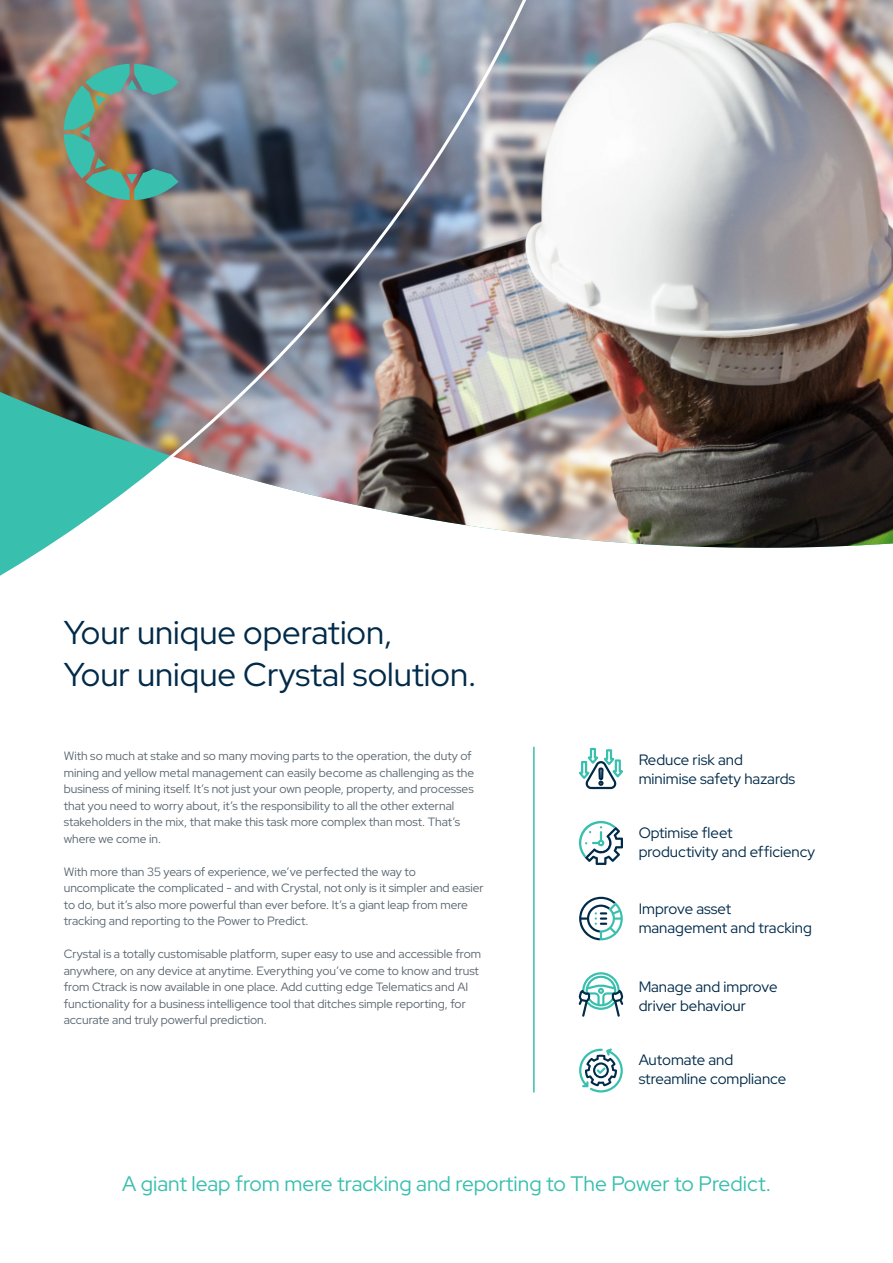
<style>
.page{position:relative;width:893px;height:1263px;background:#fff}
.page>*{position:absolute;margin:0;border:0;box-sizing:border-box;transform-origin:0 0}
.Sub_Heading{font:33px/42px "Red Hat Display";color:#002a49}
.t1{font:21px "Red Hat Display";color:#38bfae}
.Feature_heading{font:15px/19.5px "Red Hat Display";color:#002a49}
.Crystal_Bodycopy{font:12px/16.5px "Red Hat Display";color:#5a6670}
</style>
<div class="page">
<hr style="left:533px;top:747px;width:2px;height:345px;background:#38bfae">
<svg style="left:579px;top:1048px;width:44px;height:44px"></svg>
<svg style="left:579px;top:821px;width:44px;height:44px"></svg>
<svg style="left:579px;top:748px;width:44px;height:41px"></svg>
<svg style="left:579px;top:972px;width:44px;height:45px"></svg>
<svg style="left:579px;top:897px;width:44px;height:43px"></svg>
<img style="left:562px;top:0;width:331px;height:548px">
<img style="left:0;top:0;width:562px;height:576px">
<img style="left:64px;top:64px;width:115px;height:136px">
<p class="Sub_Heading" style="left:64px;top:610px;width:414px">Your unique operation,<br>Your unique Crystal solution.</p>
<p class="Crystal_Bodycopy" style="left:64px;top:747px;width:412px">With so much at stake and so many moving parts to the operation, the duty of mining and yellow metal management can easily become as challenging as the business of mining itself. It’s not just your own people, property, and processes that you need to worry about, it’s the responsibility to all the other external stakeholders in the mix, that make this task more complex than most. That’s where we come in.</p>
<p class="Crystal_Bodycopy" style="left:64px;top:863px;width:421px">With more than 35 years of experience, we’ve perfected the way to uncomplicate the complicated - and with Crystal, not only is it simpler and easier to do, but it’s also more powerful than ever before. It’s a giant leap from mere tracking and reporting to the Power to Predict.</p>
<p class="Crystal_Bodycopy" style="left:64px;top:945px;width:419px">Crystal is a totally customisable platform, super easy to use and accessible from anywhere, on any device at anytime. Everything you’ve come to know and trust from Ctrack is now available in one place. Add cutting edge Telematics and AI functionality for a business intelligence tool that ditches simple reporting, for accurate and truly powerful prediction.</p>
<p class="Feature_heading" style="left:639px;top:749px;width:158px">Reduce risk and minimise safety hazards</p>
<p class="Feature_heading" style="left:639px;top:822px;width:178px">Optimise fleet productivity and efficiency</p>
<p class="Feature_heading" style="left:639px;top:898px;width:175px">Improve asset management and tracking</p>
<p class="Feature_heading" style="left:639px;top:976px;width:140px">Manage and improve driver behaviour</p>
<p class="Feature_heading" style="left:639px;top:1049px;width:149px">Automate and streamline compliance</p>
<p class="t1" style="left:122px;top:1170px;width:650px">A giant leap from mere tracking and reporting to The Power to Predict.</p>
</div>
